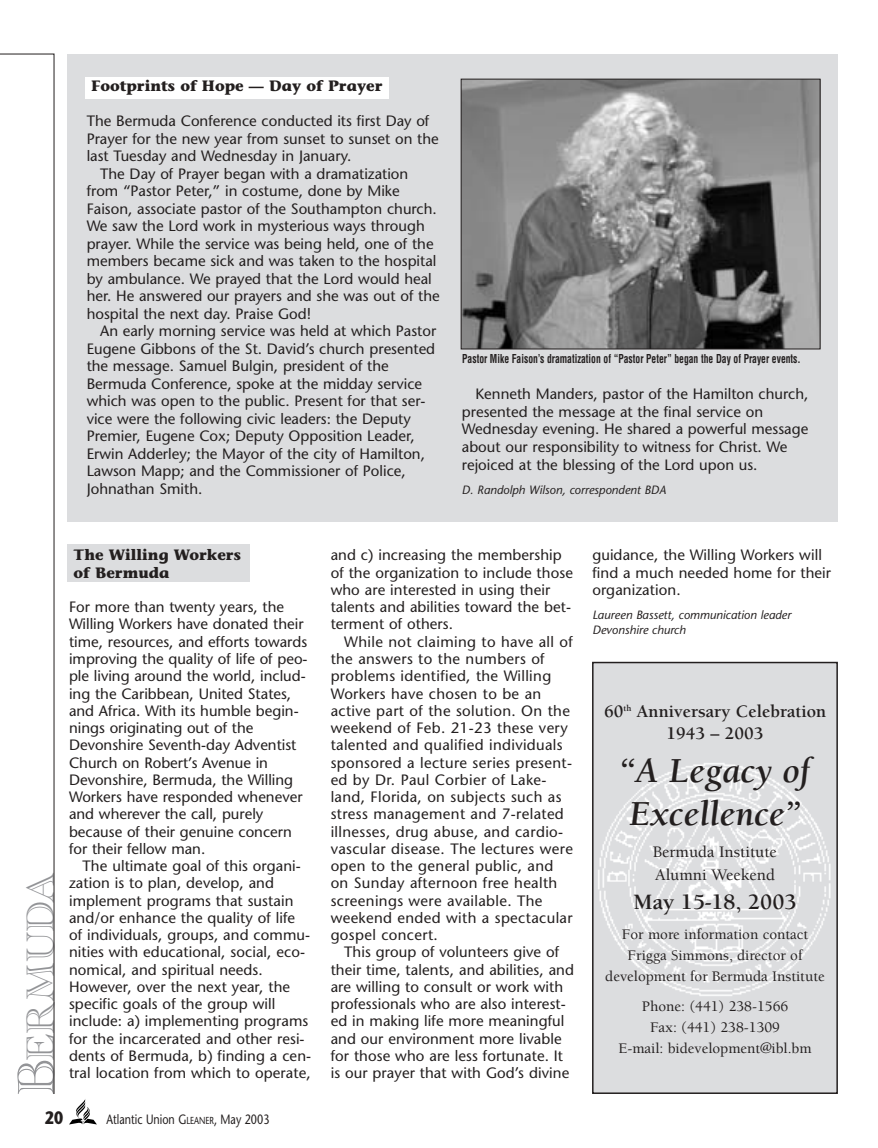
<style>
.page{position:relative;width:878px;height:1148px;background:#fff}
.page>*{position:absolute;margin:0;border:0;box-sizing:border-box;transform-origin:0 0}
.t1{font:40.5px "Academy Engraved Plain";color:#939497}
.t2{font:italic 700 36px/43.2px "Berkeley";color:#231f1f}
.t3{font:700 22.5px "Berkeley";color:#231f1f}
.t4{font:700 18px/21.6px "Berkeley";color:#231f1f;text-align:center}
.t5{font:700 18px "Stone Sans";color:#231f1f;scale:.8 1}
.t6{font:500 16.5px/22.8px "Berkeley";color:#231f1f}
.t7{font:15px/17.2px "Stone Sans";color:#231f1f}
.t8{font:15px/17.2px "Stone Sans";letter-spacing:.025em;color:#231f1f}
.t9{font:500 15px/21px "Berkeley";color:#231f1f;text-align:center}
.t10{font:700 15px/17.2px "Stone Informal";color:#231f1f}
.t11{font:13.5px "Stone Sans";color:#231f1f;scale:.8 1}
.t12{font:italic 12px/15px "Stone Sans";color:#231f1f}
.t13{font:700 condensed 12px "Helvetica";color:#231f1f;scale:.8 1}
.s1{font-size:54px}
.s2{font-size:10.2px}
</style>
<div class="page">
<div style="left:67px;top:545px;width:182px;height:37px;background:#dcdddf"></div>
<div style="left:67px;top:54px;width:770px;height:467px;background:#dcdddf"></div>
<div style="left:85px;top:77px;width:304px;height:21px;background:#fff"></div>
<svg style="left:69px;top:1099px;width:28px;height:25px"></svg>
<svg style="left:1px;top:53px;width:54px;height:1041px"></svg>
<div style="left:592px;top:662px;width:245px;height:431px;background:#dcdddf"></div>
<img style="left:598px;top:763px;width:233px;height:233px">
<div style="left:592px;top:662px;width:245px;height:432px;border:2px solid #231f1f"></div>
<img style="left:462px;top:81px;width:356px;height:266px">
<div style="left:460px;top:79px;width:360px;height:270px;border:1px solid #231f1f"></div>
<p class="t10" style="left:91px;top:79px;width:293px">Footprints of Hope — Day of Prayer</p>
<p class="t7" style="left:87px;top:114px;width:344px">The Bermuda Conference conducted its first Day of</p>
<p class="t7" style="left:87px;top:131px;width:353px">Prayer for the new year from sunset to sunset on the</p>
<p class="t7" style="left:87px;top:149px;width:266px">last Tuesday and Wednesday in January.</p>
<p class="t7" style="left:100px;top:166px;width:309px">The Day of Prayer began with a dramatization</p>
<p class="t7" style="left:87px;top:184px;width:314px">from “Pastor Peter,” in costume, done by Mike</p>
<p class="t7" style="left:87px;top:201px;width:351px">Faison, associate pastor of the Southampton church.</p>
<p class="t7" style="left:87px;top:219px;width:339px">We saw the Lord work in mysterious ways through</p>
<p class="t7" style="left:87px;top:236px;width:348px">prayer. While the service was being held, one of the</p>
<p class="t7" style="left:87px;top:254px;width:351px">members became sick and was taken to the hospital</p>
<p class="t7" style="left:87px;top:271px;width:347px">by ambulance. We prayed that the Lord would heal</p>
<p class="t7" style="left:87px;top:289px;width:354px">her. He answered our prayers and she was out of the</p>
<p class="t7" style="left:87px;top:306px;width:226px">hospital the next day. Praise God!</p>
<p class="t7" style="left:100px;top:324px;width:337px">An early morning service was held at which Pastor</p>
<p class="t7" style="left:87px;top:341px;width:350px">Eugene Gibbons of the St. David’s church presented</p>
<p class="t7" style="left:87px;top:359px;width:303px">the message. Samuel Bulgin, president of the</p>
<p class="t7" style="left:87px;top:376px;width:337px">Bermuda Conference, spoke at the midday service</p>
<p class="t7" style="left:87px;top:394px;width:340px">which was open to the public. Present for that ser-</p>
<p class="t7" style="left:87px;top:411px;width:326px">vice were the following civic leaders: the Deputy</p>
<p class="t7" style="left:87px;top:429px;width:330px">Premier, Eugene Cox; Deputy Opposition Leader,</p>
<p class="t7" style="left:87px;top:446px;width:340px">Erwin Adderley; the Mayor of the city of Hamilton,</p>
<p class="t7" style="left:87px;top:464px;width:320px">Lawson Mapp; and the Commissioner of Police,</p>
<p class="t7" style="left:87px;top:481px;width:117px">Johnathan Smith.</p>
<p class="t13" style="left:462px;top:354px;width:424px">Pastor Mike Faison’s dramatization of “Pastor Peter” began the Day of Prayer events.</p>
<p class="t7" style="left:462px;top:386px;width:348px;line-height:17.7px;text-indent:14px">Kenneth Manders, pastor of the Hamilton church, presented the message at the final service on Wednesday evening. He shared a powerful message about our responsibility to witness for Christ. We rejoiced at the blessing of the Lord upon us.</p>
<p class="t12" style="left:462px;top:484px;width:206px">D. Randolph Wilson, correspondent BDA</p>
<p class="t10" style="left:74px;top:548px;width:169px">The Willing Workers of Bermuda</p>
<p class="t7" style="left:69px;top:600px;width:240px">For more than twenty years, the<br>Willing Workers have donated their time, resources, and efforts towards improving the quality of life of peo&shy;ple living around the world, includ&shy;ing the Caribbean, United States, and Africa. With its humble begin&shy;nings originating out of the<br>Devonshire Seventh-day Adventist<br>Church on Robert’s Avenue in<br>Devonshire, Bermuda, the Willing<br>Workers have responded whenever and wherever the call, purely because of their genuine concern for their fellow man.</p>
<p class="t7" style="left:69px;top:858px;width:244px;text-indent:14px">The ultimate goal of this organi&shy;zation is to plan, develop, and implement programs that sustain and/or enhance the quality of life of individuals, groups, and commu&shy;nities with educational, social, eco&shy;nomical, and spiritual needs.<br>However, over the next year, the specific goals of the group will include: a) implementing programs for the incarcerated and other resi&shy;dents of Bermuda, b) finding a cen&shy;tral location from which to operate,</p>
<h1 class="t1" style="left:26px;top:1095px;width:224px;rotate:-90deg"><span class="s1">B</span>ERMUDA</h1>
<p class="t5" style="left:45px;top:1110px;width:24px">20</p>
<p class="t11" style="left:106px;top:1113px;width:205px">Atlantic Union G<span class="s2">LEANER</span>, May 2003</p>
<p class="t7" style="left:330px;top:548px;width:244px">and c) increasing the membership of the organization to include those who are interested in using their talents and abilities toward the bet&shy;terment of others.</p>
<p class="t8" style="left:330px;top:634px;width:244px;text-indent:14px">While not claiming to have all of the answers to the numbers of problems identified, the Willing<br>Workers have chosen to be an active part of the solution. On the weekend of Feb. 21-23 these very talented and qualified individuals sponsored a lecture series present&shy;ed by Dr. Paul Corbier of Lake&shy;land, Florida, on subjects such as stress management and 7-related illnesses, drug abuse, and cardio&shy;vascular disease. The lectures were open to the general public, and on Sunday afternoon free health screenings were available. The weekend ended with a spectacular gospel concert.</p>
<p class="t7" style="left:330px;top:945px;width:245px;text-indent:14px">This group of volunteers give of their time, talents, and abilities, and are willing to consult or work with professionals who are also interest&shy;ed in making life more meaningful and our environment more livable for those who are less fortunate. It is our prayer that with God’s divine</p>
<p class="t7" style="left:592px;top:548px;width:240px">guidance, the Willing Workers will find a much needed home for their organization.</p>
<p class="t12" style="left:592px;top:608px;width:200px">Laureen Bassett, communication leader<br>Devonshire church</p>
<p class="t4" style="left:604px;top:702px;width:223px">60<sup>th</sup> Anniversary Celebration<br>1943 – 2003</p>
<h2 class="t2" style="left:619px;top:752px;width:193px">“A Legacy of<br>Excellence”</h2>
<p class="t6" style="left:653px;top:842px;width:125px">Bermuda Institute<br>Alumni Weekend</p>
<h3 class="t3" style="left:633px;top:893px;width:164px">May 15-18, 2003</h3>
<p class="t9" style="left:605px;top:925px;width:221px">For more information contact<br>Frigga Simmons, director of development for Bermuda Institute</p>
<p class="t9" style="left:618px;top:997px;width:194px">Phone: (441) 238-1566<br>Fax: (441) 238-1309<br>E-mail: bidevelopment@ibl.bm</p>
</div>
